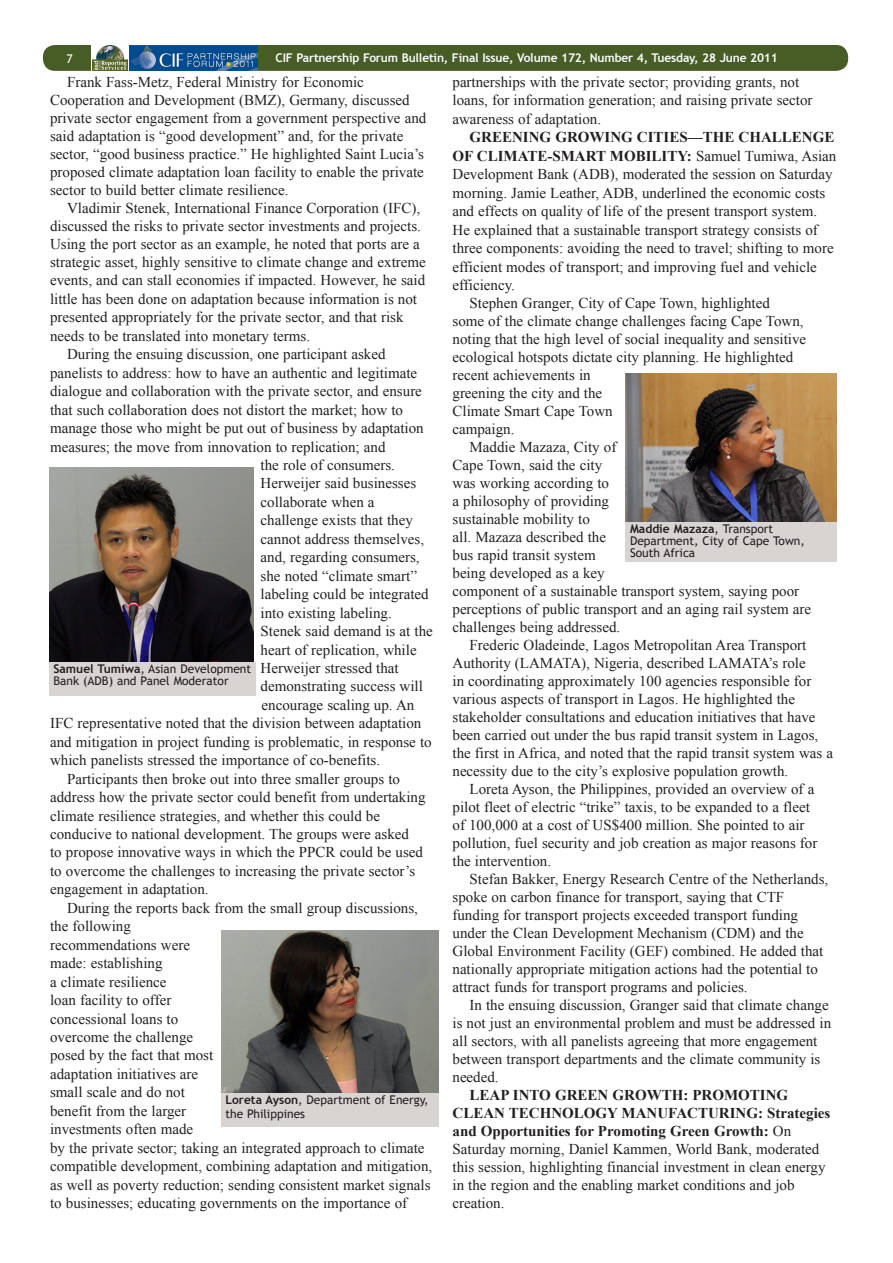
<style>
.page{position:relative;width:893px;height:1263px;background:#fff}
.page>*{position:absolute;margin:0;border:0;box-sizing:border-box;transform-origin:0 0}
.ENB_-_Body{font:15px/18px "Times New Roman";color:#231f20}
.Image_caption{font:12px/12px "Trebuchet MS";color:#231f20}
.t1{font:700 12px "Trebuchet MS";letter-spacing:-.015em;color:#fbfdfe}
.t2{font:12px "Trebuchet MS";color:#fff}
.s1{font-weight:700}
</style>
<div class="page">
<div style="left:43px;top:45px;width:805px;height:26px;background:#485c26;border-radius:12px"></div>
<div style="left:91px;top:44px;width:38px;height:27px;background:#fff"></div>
<img style="left:92px;top:45px;width:36px;height:26px">
<div style="left:128px;top:45px;width:130px;height:26px;background:#014c8f"></div>
<img style="left:130px;top:45px;width:127px;height:26px">
<img style="left:221px;top:930px;width:218px;height:163px">
<div style="left:221px;top:1093px;width:218px;height:34px;background:#d7d4d2"></div>
<img style="left:49px;top:468px;width:205px;height:194px">
<div style="left:49px;top:662px;width:206px;height:34px;background:#d7d4d2"></div>
<img style="left:626px;top:374px;width:211px;height:148px">
<div style="left:626px;top:522px;width:211px;height:40px;background:#d7d4d2"></div>
<p class="t2" style="left:67px;top:51px;width:8px">7</p>
<p class="t1" style="left:276px;top:50px;width:504px">CIF Partnership Forum Bulletin, Final Issue, Volume 172, Number 4, Tuesday, 28 June 2011</p>
<p class="ENB_-_Body" style="left:50px;top:73px;width:378px;text-indent:17px">Frank Fass-Metz, Federal Ministry for Economic Cooperation and Development (BMZ), Germany, discussed private sector engagement from a government perspective and said adaptation is “good development” and, for the private sector, “good business practice.” He highlighted Saint Lucia’s proposed climate adaptation loan facility to enable the private sector to build better climate resilience.</p>
<p class="ENB_-_Body" style="left:50px;top:199px;width:377px;text-indent:17px">Vladimir Stenek, International Finance Corporation (IFC), discussed the risks to private sector investments and projects.<br>Using the port sector as an example, he noted that ports are a strategic asset, highly sensitive to climate change and extreme events, and can stall economies if impacted. However, he said little has been done on adaptation because information is not presented appropriately for the private sector, and that risk needs to be translated into monetary terms.</p>
<p class="ENB_-_Body" style="left:67px;top:345px;width:320px">During the ensuing discussion, one participant asked</p>
<p class="ENB_-_Body" style="left:50px;top:363px;width:369px">panelists to address: how to have an authentic and legitimate</p>
<p class="ENB_-_Body" style="left:50px;top:382px;width:373px">dialogue and collaboration with the private sector, and ensure</p>
<p class="ENB_-_Body" style="left:50px;top:400px;width:354px">that such collaboration does not distort the market; how to</p>
<p class="ENB_-_Body" style="left:50px;top:419px;width:375px">manage those who might be put out of business by adaptation</p>
<p class="ENB_-_Body" style="left:50px;top:437px;width:337px">measures; the move from innovation to replication; and</p>
<p class="ENB_-_Body" style="left:261px;top:456px;width:136px">the role of consumers.</p>
<p class="ENB_-_Body" style="left:261px;top:474px;width:157px">Herweijer said businesses</p>
<p class="ENB_-_Body" style="left:261px;top:493px;width:116px">collaborate when a</p>
<p class="ENB_-_Body" style="left:261px;top:511px;width:154px">challenge exists that they</p>
<p class="ENB_-_Body" style="left:261px;top:529px;width:165px">cannot address themselves,</p>
<p class="ENB_-_Body" style="left:261px;top:548px;width:161px">and, regarding consumers,</p>
<p class="ENB_-_Body" style="left:261px;top:566px;width:158px">she noted “climate smart”</p>
<p class="ENB_-_Body" style="left:261px;top:585px;width:170px">labeling could be integrated</p>
<p class="ENB_-_Body" style="left:261px;top:603px;width:133px">into existing labeling.</p>
<p class="ENB_-_Body" style="left:261px;top:622px;width:174px">Stenek said demand is at the</p>
<p class="ENB_-_Body" style="left:261px;top:640px;width:158px">heart of replication, while</p>
<p class="ENB_-_Body" style="left:261px;top:659px;width:140px">Herweijer stressed that</p>
<p class="ENB_-_Body" style="left:261px;top:677px;width:164px">demonstrating success will</p>
<p class="ENB_-_Body" style="left:262px;top:696px;width:154px">encourage scaling up. An</p>
<p class="ENB_-_Body" style="left:50px;top:714px;width:373px">IFC representative noted that the division between adaptation</p>
<p class="ENB_-_Body" style="left:50px;top:732px;width:383px">and mitigation in project funding is problematic, in response to</p>
<p class="ENB_-_Body" style="left:50px;top:751px;width:332px">which panelists stressed the importance of co-benefits.</p>
<p class="ENB_-_Body" style="left:50px;top:769px;width:377px;line-height:18.5px;text-indent:17px">Participants then broke out into three smaller groups to address how the private sector could benefit from undertaking climate resilience strategies, and whether this could be conducive to national development. The groups were asked<br>to propose innovative ways in which the PPCR could be used to overcome the challenges to increasing the private sector’s engagement in adaptation.</p>
<p class="ENB_-_Body" style="left:50px;top:898px;width:384px;line-height:18.5px;text-indent:17px">During the reports back from the small group discussions, the following<br>recommendations were<br>made: establishing<br>a climate resilience<br>loan facility to offer<br>concessional loans to<br>overcome the challenge<br>posed by the fact that most<br>adaptation initiatives are<br>small scale and do not<br>benefit from the larger<br>investments often made<br>by the private sector; taking an integrated approach to climate compatible development, combining adaptation and mitigation, as well as poverty reduction; sending consistent market signals to businesses; educating governments on the importance of</p>
<p class="ENB_-_Body" style="left:452px;top:73px;width:362px;line-height:18.5px">partnerships with the private sector; providing grants, not loans, for information generation; and raising private sector awareness of adaptation.</p>
<p class="ENB_-_Body" style="left:452px;top:128px;width:385px;line-height:18.5px;text-indent:17px"><span class="s1">GREENING GROWING CITIES—THE CHALLENGE OF CLIMATE-SMART MOBILITY:</span> Samuel Tumiwa, Asian Development Bank (ADB), moderated the session on Saturday morning. Jamie Leather, ADB, underlined the economic costs and effects on quality of life of the present transport system.<br>He explained that a sustainable transport strategy consists of three components: avoiding the need to travel; shifting to more efficient modes of transport; and improving fuel and vehicle efficiency.</p>
<p class="ENB_-_Body" style="left:452px;top:294px;width:355px;text-indent:17px">Stephen Granger, City of Cape Town, highlighted<br>some of the climate change challenges facing Cape Town, noting that the high level of social inequality and sensitive ecological hotspots dictate city planning. He highlighted recent achievements in<br>greening the city and the<br>Climate Smart Cape Town<br>campaign.</p>
<p class="ENB_-_Body" style="left:452px;top:438px;width:360px;text-indent:17px">Maddie Mazaza, City of<br>Cape Town, said the city<br>was working according to<br>a philosophy of providing<br>sustainable mobility to<br>all. Mazaza described the<br>bus rapid transit system<br>being developed as a key<br>component of a sustainable transport system, saying poor perceptions of public transport and an aging rail system are challenges being addressed.</p>
<p class="ENB_-_Body" style="left:452px;top:636px;width:382px;text-indent:17px">Frederic Oladeinde, Lagos Metropolitan Area Transport Authority (LAMATA), Nigeria, described LAMATA’s role<br>in coordinating approximately 100 agencies responsible for various aspects of transport in Lagos. He highlighted the stakeholder consultations and education initiatives that have been carried out under the bus rapid transit system in Lagos, the first in Africa, and noted that the rapid transit system was a necessity due to the city’s explosive population growth.</p>
<p class="ENB_-_Body" style="left:452px;top:780px;width:366px;text-indent:17px">Loreta Ayson, the Philippines, provided an overview of a pilot fleet of electric “trike” taxis, to be expanded to a fleet of 100,000 at a cost of US$400 million. She pointed to air pollution, fuel security and job creation as major reasons for the intervention.</p>
<p class="ENB_-_Body" style="left:452px;top:870px;width:377px;text-indent:17px">Stefan Bakker, Energy Research Centre of the Netherlands, spoke on carbon finance for transport, saying that CTF funding for transport projects exceeded transport funding under the Clean Development Mechanism (CDM) and the Global Environment Facility (GEF) combined. He added that nationally appropriate mitigation actions had the potential to attract funds for transport programs and policies.</p>
<p class="ENB_-_Body" style="left:452px;top:996px;width:380px;text-indent:17px">In the ensuing discussion, Granger said that climate change is not just an environmental problem and must be addressed in all sectors, with all panelists agreeing that more engagement between transport departments and the climate community is needed.</p>
<p class="ENB_-_Body" style="left:452px;top:1086px;width:379px;text-indent:17px"><span class="s1">LEAP INTO GREEN GROWTH: PROMOTING CLEAN TECHNOLOGY MANUFACTURING: Strategies and Opportunities for Promoting Green Growth:</span> On Saturday morning, Daniel Kammen, World Bank, moderated this session, highlighting financial investment in clean energy in the region and the enabling market conditions and job creation.</p>
<p class="Image_caption" style="left:630px;top:523px;width:176px"><span class="s1">Maddie Mazaza</span>, Transport<br>Department, City of Cape Town,<br>South Africa</p>
<p class="Image_caption" style="left:53px;top:663px;width:199px"><span class="s1">Samuel Tumiwa</span>, Asian Development<br>Bank (ADB) and Panel Moderator</p>
<p class="Image_caption" style="left:225px;top:1092px;width:205px;line-height:14.4px"><span class="s1">Loreta Ayson</span>, Department of Energy, the Philippines</p>
</div>
